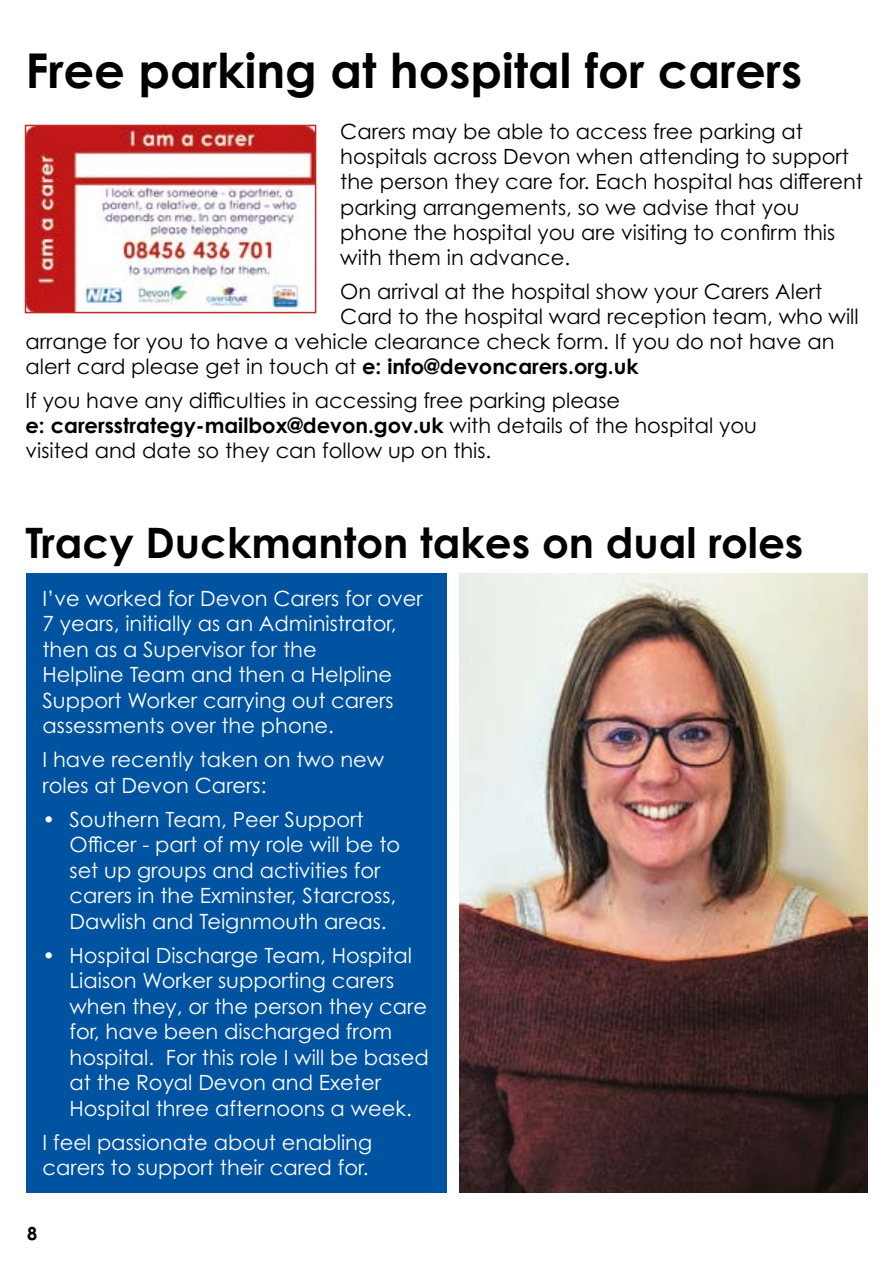
<style>
.page{position:relative;width:893px;height:1263px;background:#fff}
.page>*{position:absolute;margin:0;border:0;box-sizing:border-box;transform-origin:0 0}
.t1{font:700 48px "Century Gothic Pro";color:#000}
.t2{font:700 42px "Century Gothic Pro";color:#000}
.t3{font:21px/25.5px "Century Gothic Pro";color:#fff}
.t4{font:21px/25.2px "Century Gothic Pro";color:#000}
.t5{font:700 18px "Century Gothic Pro";color:#000}
.s1{font-weight:700}
</style>
<div class="page">
<div style="left:26px;top:573px;width:420px;height:619px;background:#0053a1"></div>
<img style="left:459px;top:573px;width:408px;height:619px">
<img style="left:28px;top:128px;width:285px;height:182px">
<div style="left:25px;top:125px;width:291px;height:188px;border:2px solid #c12b2b"></div>
<h1 class="t1" style="left:26px;top:41px;width:778px">Free parking at hospital for carers</h1>
<p class="t4" style="left:340px;top:119px;width:524px">Carers may be able to access free parking at hospitals across Devon when attending to support the person they care for. Each hospital has different parking arrangements, so we advise that you phone the hospital you are visiting to confirm this with them in advance.</p>
<p class="t4" style="left:340px;top:278px;width:483px">On arrival at the hospital show your Carers Alert</p>
<p class="t4" style="left:340px;top:303px;width:520px">Card to the hospital ward reception team, who will</p>
<p class="t4" style="left:26px;top:329px;width:810px">arrange for you to have a vehicle clearance check form. If you do not have an</p>
<p class="t4" style="left:26px;top:354px;width:615px">alert card please get in touch at <span class="s1">e: info@devoncarers.org.uk</span></p>
<p class="t4" style="left:26px;top:388px;width:733px">If you have any difficulties in accessing free parking please<br><span class="s1">e: carersstrategy-mailbox@devon.gov.uk</span> with details of the hospital you visited and date so they can follow up on this.</p>
<h2 class="t2" style="left:26px;top:517px;width:779px">Tracy Duckmanton takes on dual roles</h2>
<p class="t3" style="left:43px;top:585px;width:382px">I’ve worked for Devon Carers for over 7 years, initially as an Administrator, then as a Supervisor for the<br>Helpline Team and then a Helpline Support Worker carrying out carers assessments over the phone.</p>
<p class="t3" style="left:43px;top:746px;width:343px">I have recently taken on two new roles at Devon Carers:</p>
<p class="t3" style="left:70px;top:806px;width:332px;text-indent:-27px">• Southern Team, Peer Support<br>Officer - part of my role will be to set up groups and activities for carers in the Exminster, Starcross,<br>Dawlish and Teignmouth areas.</p>
<p class="t3" style="left:70px;top:942px;width:361px;text-indent:-27px">• Hospital Discharge Team, Hospital Liaison Worker supporting carers when they, or the person they care for, have been discharged from hospital. For this role I will be based at the Royal Devon and Exeter Hospital three afternoons a week.</p>
<p class="t3" style="left:43px;top:1129px;width:331px">I feel passionate about enabling carers to support their cared for.</p>
<p class="t5" style="left:27px;top:1222px;width:12px">8</p>
</div>
